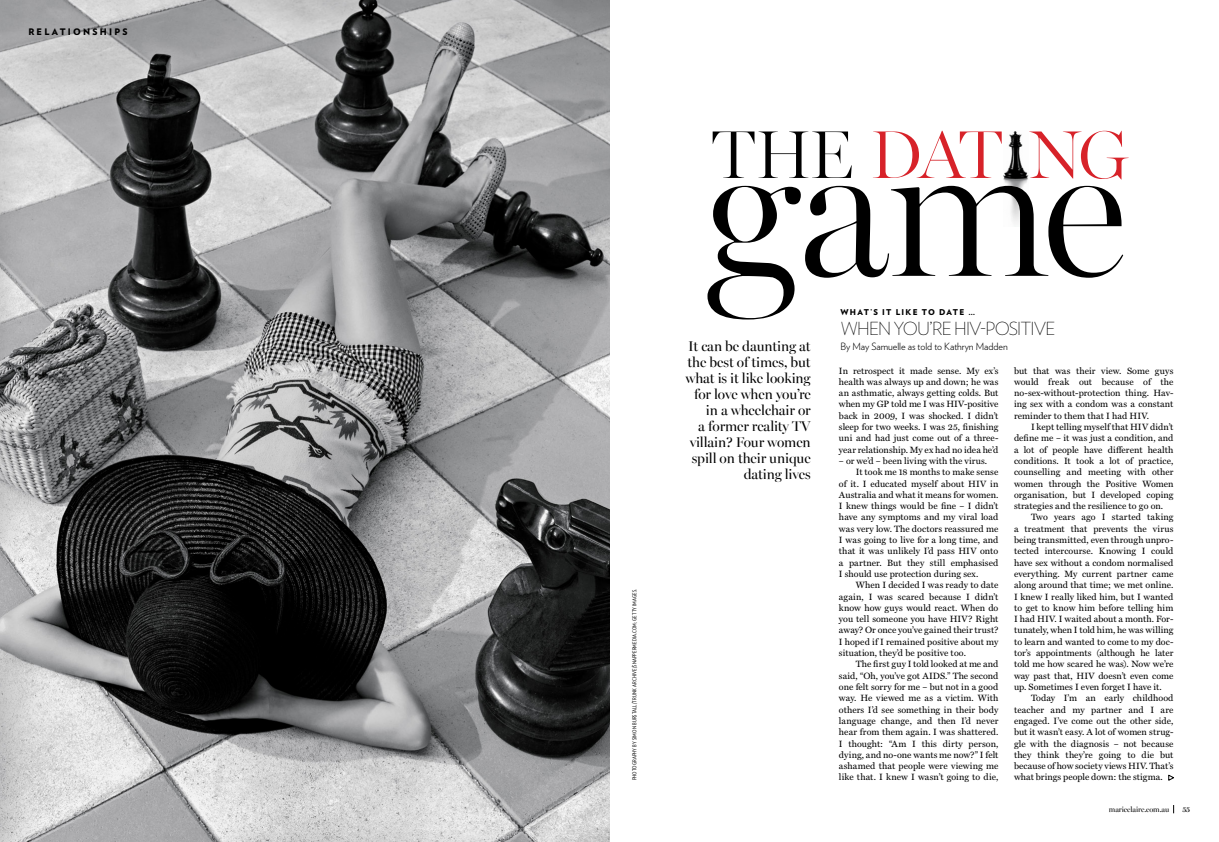
<style>
.page{position:relative;width:1219px;height:842px;background:#fff}
.page>*{position:absolute;margin:0;border:0;box-sizing:border-box;transform-origin:0 0}
.t1{font:300 194px "Miller Banner";color:#000}
.t2{font:300 68px "Miller Banner";letter-spacing:-.04em;color:#d72229}
.t3{font:200 18px "Verlag";letter-spacing:-.05em;color:#000}
.t4{font:14px/16px "Miller Banner";letter-spacing:-.01em;color:#000;text-align:right}
.t5{font:300 10px "Verlag";letter-spacing:-.005em;color:#000}
.t6{font:9.1px/11.3px "Miller Text";letter-spacing:.005em;color:#000;text-align:justify}
.t7{font:900 9px "Verlag";letter-spacing:.25em;color:#000}
.t8{font:900 8px "Verlag";letter-spacing:.16em;color:#000}
.t9{font:7.5px "Miller Banner";letter-spacing:-.01em;color:#000}
.t10{font:600 7.5px "Miller Banner";color:#000}
.t11{font:5.5px "Verlag Condensed";letter-spacing:.02em;color:#000}
.s1{color:#000}
</style>
<div class="page">
<img style="left:0;top:0;width:609px;height:842px">
<svg style="left:1168px;top:775px;width:6px;height:6px"></svg>
<img style="left:1003px;top:131px;width:25px;height:92px">
<p class="t7" style="left:28px;top:24px;width:101px">RELATIONSHIPS</p>
<p class="t11" style="left:631px;top:780px;width:193px;rotate:-90deg">PHOTOGRAPHY BY SIMON BURSTALL/TRUNK ARCHIVE/SNAPPERMEDIA.COM; GETTY IMAGES.</p>
<h2 class="t2" style="left:712px;top:114px;width:417px"><span class="s1">THE</span> DATING</h2>
<h1 class="t1" style="left:704px;top:93px;width:424px">game</h1>
<p class="t8" style="left:840px;top:305px;width:136px">WHAT’S IT LIKE TO DATE …</p>
<h3 class="t3" style="left:840px;top:316px;width:216px">WHEN YOU’RE HIV-POSITIVE</h3>
<p class="t5" style="left:840px;top:339px;width:169px">By May Samuelle as told to Kathryn Madden</p>
<h3 class="t4" style="left:685px;top:338px;width:127px">It can be daunting at the best of times, but what is it like looking for love when you’re in a wheelchair or<br>a former reality TV villain? Four women spill on their unique dating lives</h3>
<p class="t6" style="left:839px;top:365px;width:161px">In retrospect it made sense. My ex’s health was always up and down; he was an asthmatic, always getting colds. But when my GP told me I was HIV-positive back in 2009, I was shocked. I didn’t sleep for two weeks. I was 25, finishing uni and had just come out of a three&shy;year relationship. My ex had no idea he’d</p>
<p class="t6" style="left:839px;top:455px;width:150px">– or we’d – been living with the virus.</p>
<p class="t6" style="left:856px;top:467px;width:144px">It took me 18 months to make sense</p>
<p class="t6" style="left:839px;top:478px;width:161px">of it. I educated myself about HIV in</p>
<p class="t6" style="left:839px;top:489px;width:161px">Australia and what it means for women.</p>
<p class="t6" style="left:839px;top:501px;width:161px">I knew things would be fine – I didn’t</p>
<p class="t6" style="left:839px;top:512px;width:161px">have any symptoms and my viral load</p>
<p class="t6" style="left:839px;top:523px;width:161px">was very low. The doctors reassured me</p>
<p class="t6" style="left:839px;top:534px;width:161px">I was going to live for a long time, and</p>
<p class="t6" style="left:839px;top:546px;width:161px">that it was unlikely I’d pass HIV onto</p>
<p class="t6" style="left:839px;top:557px;width:161px">a partner. But they still emphasised</p>
<p class="t6" style="left:839px;top:568px;width:141px">I should use protection during sex.</p>
<p class="t6" style="left:856px;top:580px;width:144px">When I decided I was ready to date</p>
<p class="t6" style="left:839px;top:591px;width:161px">again, I was scared because I didn’t</p>
<p class="t6" style="left:839px;top:602px;width:161px">know how guys would react. When do</p>
<p class="t6" style="left:839px;top:614px;width:161px">you tell someone you have HIV? Right</p>
<p class="t6" style="left:839px;top:625px;width:161px">away? Or once you’ve gained their trust?</p>
<p class="t6" style="left:839px;top:636px;width:161px">I hoped if I remained positive about my</p>
<p class="t6" style="left:839px;top:647px;width:128px">situation, they’d be positive too.</p>
<p class="t6" style="left:856px;top:659px;width:144px">The first guy I told looked at me and</p>
<p class="t6" style="left:839px;top:670px;width:161px">said, “Oh, you’ve got AIDS.” The second</p>
<p class="t6" style="left:839px;top:681px;width:161px">one felt sorry for me – but not in a good</p>
<p class="t6" style="left:839px;top:693px;width:161px">way. He viewed me as a victim. With</p>
<p class="t6" style="left:839px;top:704px;width:161px">others I’d see something in their body</p>
<p class="t6" style="left:839px;top:715px;width:161px">language change, and then I’d never</p>
<p class="t6" style="left:839px;top:727px;width:161px">hear from them again. I was shattered.</p>
<p class="t6" style="left:839px;top:738px;width:161px">I thought: “Am I this dirty person,</p>
<p class="t6" style="left:839px;top:749px;width:161px">dying, and no-one wants me now?” I felt</p>
<p class="t6" style="left:839px;top:760px;width:161px">ashamed that people were viewing me</p>
<p class="t6" style="left:839px;top:772px;width:161px">like that. I knew I wasn’t going to die,</p>
<p class="t6" style="left:1014px;top:365px;width:161px">but that was their view. Some guys would freak out because of the no-sex-without-protection thing. Hav&shy;ing sex with a condom was a constant reminder to them that I had HIV.</p>
<p class="t6" style="left:1014px;top:421px;width:161px;text-indent:17px">I kept telling myself that HIV didn’t define me – it was just a condition, and a lot of people have different health conditions. It took a lot of practice, counselling and meeting with other women through the Positive Women organisation, but I developed coping strategies and the resilience to go on.</p>
<p class="t6" style="left:1014px;top:512px;width:161px;text-indent:17px">Two years ago I started taking a treatment that prevents the virus being transmitted, even through unpro&shy;tected intercourse. Knowing I could have sex without a condom normalised everything. My current partner came along around that time; we met online.<br>I knew I really liked him, but I wanted to get to know him before telling him I had HIV. I waited about a month. For&shy;tunately, when I told him, he was willing to learn and wanted to come to my doc&shy;tor’s appointments (although he later told me how scared he was). Now we’re way past that, HIV doesn’t even come up. Sometimes I even forget I have it.</p>
<p class="t6" style="left:1014px;top:693px;width:161px;text-indent:17px">Today I’m an early childhood teacher and my partner and I are engaged. I’ve come out the other side, but it wasn’t easy. A lot of women strug&shy;gle with the diagnosis – not because they think they’re going to die but because of how society views HIV. That’s what brings people down: the stigma.</p>
<p class="t9" style="left:1109px;top:804px;width:62px">marieclaire.com.au</p>
<p class="t10" style="left:1182px;top:804px;width:9px">55</p>
</div>
